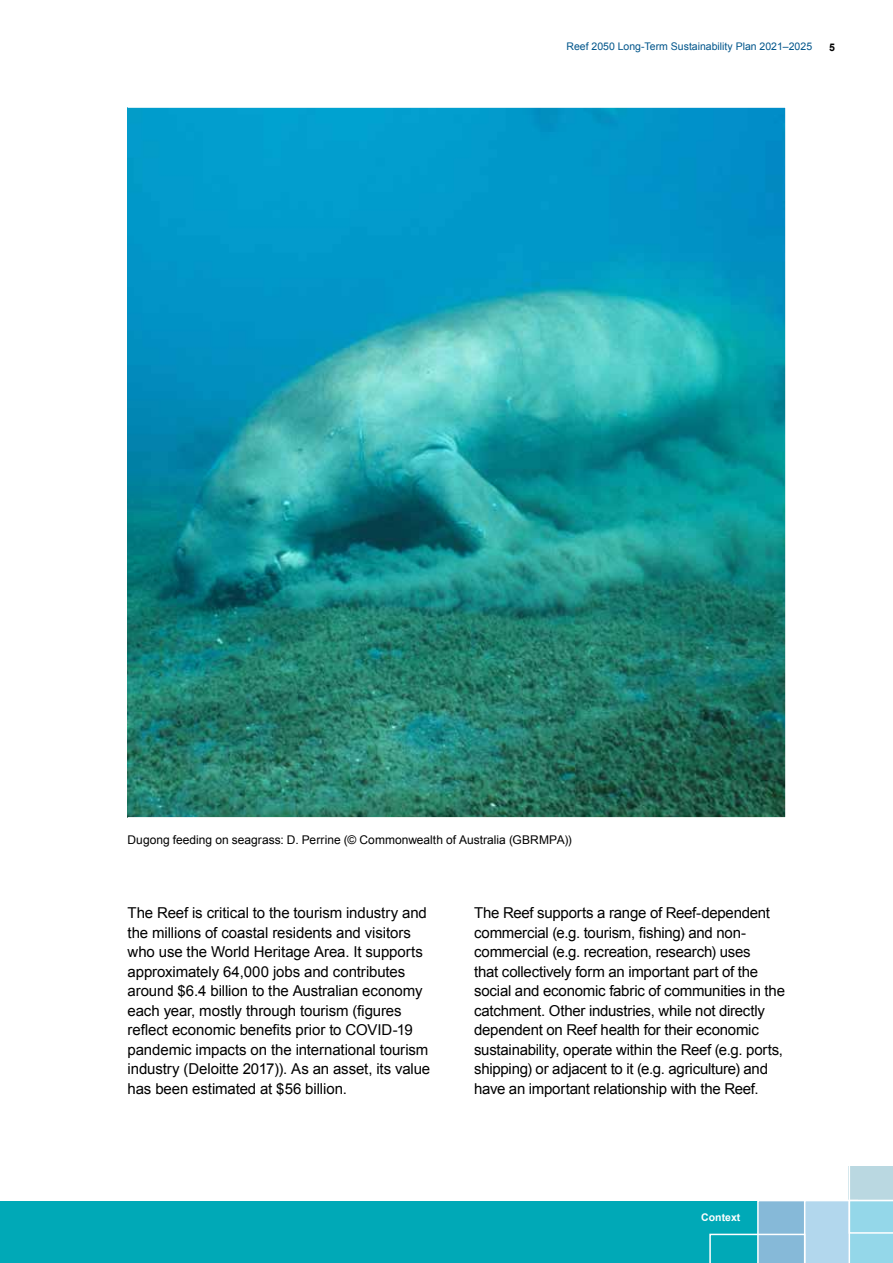
<style>
.page{position:relative;width:893px;height:1263px;background:#fff}
.page>*{position:absolute;margin:0;border:0;box-sizing:border-box;transform-origin:0 0}
.Text{font:15px/19.5px "Arial";letter-spacing:-.015em;color:#000}
.t1{font:12px "Arial";color:#000}
.t2{font:10.5px "Arial";color:#00558b}
.t3{font:700 10.5px "Arial";color:#fff}
.t4{font:700 10.5px "Arial";color:#000}
</style>
<div class="page">
<div style="left:0;top:1201px;width:807px;height:62px;background:#00a9b7"></div>
<svg style="left:709px;top:1166px;width:184px;height:97px"></svg>
<img style="left:130px;top:109px;width:654px;height:707px">
<p class="t2" style="left:566px;top:40px;width:247px">Reef 2050 Long-Term Sustainability Plan 2021–2025</p>
<p class="t4" style="left:829px;top:41px;width:7px">5</p>
<p class="t1" style="left:128px;top:832px;width:446px">Dugong feeding on seagrass: D. Perrine (© Commonwealth of Australia (GBRMPA))</p>
<p class="Text" style="left:128px;top:903px;width:304px">The Reef is critical to the tourism industry and the millions of coastal residents and visitors who use the World Heritage Area. It supports approximately 64,000 jobs and contributes around $6.4 billion to the Australian economy each year, mostly through tourism (figures reflect economic benefits prior to COVID-19 pandemic impacts on the international tourism industry (Deloitte 2017)). As an asset, its value has been estimated at $56 billion.</p>
<p class="Text" style="left:474px;top:903px;width:312px">The Reef supports a range of Reef-dependent commercial (e.g. tourism, fishing) and non&shy;commercial (e.g. recreation, research) uses<br>that collectively form an important part of the social and economic fabric of communities in the catchment. Other industries, while not directly dependent on Reef health for their economic sustainability, operate within the Reef (e.g. ports, shipping) or adjacent to it (e.g. agriculture) and have an important relationship with the Reef.</p>
<p class="t3" style="left:701px;top:1211px;width:41px">Context</p>
</div>
